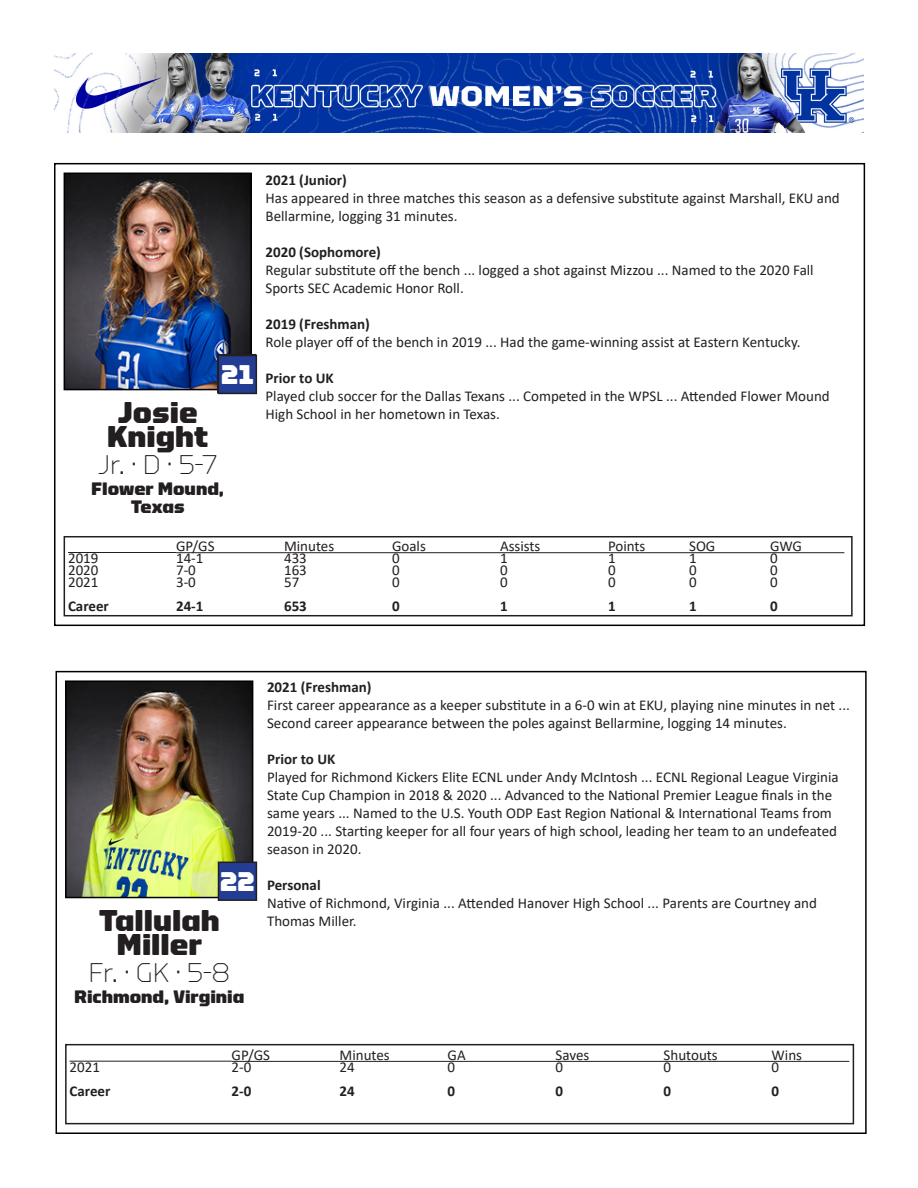
<style>
.page{position:relative;width:918px;height:1188px;background:#fff}
.page>*{position:absolute;margin:0;border:0;box-sizing:border-box;transform-origin:0 0}
.t1{font:900 30px "Torque";color:#231f20}
.t2{font:300 27px "Torque";color:#231f20}
.t3{font:900 27px "Torque";color:#fff}
.t4{font:900 18px "Torque";color:#231f20}
.t5{font:15px/18px "Calibri";color:#231f20}
.t6{font:700 15px "Calibri";color:#231f20}
</style>
<div class="page">
<div style="left:64px;top:536px;width:789px;height:80px;border:2px solid #231f20"></div>
<div style="left:54px;top:163px;width:811px;height:463px;border:2px solid #000"></div>
<img style="left:67px;top:176px;width:182px;height:211px">
<div style="left:64px;top:173px;width:188px;height:217px;border:2px solid #000"></div>
<hr style="left:68px;top:552px;width:108px;height:1px;background:#231f20">
<hr style="left:176px;top:552px;width:668px;height:1px;background:#231f20">
<div style="left:217px;top:354px;width:39px;height:39px;border:2px solid #231f20"></div>
<img style="left:54px;top:54px;width:810px;height:79px">
<div style="left:56px;top:671px;width:811px;height:463px;border:2px solid #000"></div>
<img style="left:68px;top:683px;width:182px;height:212px">
<div style="left:65px;top:680px;width:188px;height:218px;border:2px solid #000"></div>
<div style="left:65px;top:1044px;width:789px;height:80px;border:2px solid #231f20"></div>
<hr style="left:70px;top:1061px;width:162px;height:1px;background:#231f20">
<hr style="left:232px;top:1061px;width:570px;height:1px;background:#231f20">
<hr style="left:802px;top:1061px;width:47px;height:1px;background:#231f20">
<div style="left:218px;top:356px;width:38px;height:37px;background:#233d95"></div>
<div style="left:218px;top:355px;width:39px;height:39px;border:2px solid #231f20"></div>
<div style="left:219px;top:862px;width:37px;height:38px;background:#233d95"></div>
<div style="left:218px;top:862px;width:39px;height:39px;border:2px solid #231f20"></div>
<p class="t3" style="left:221px;top:360px;width:35px">21</p>
<p class="t1" style="left:118px;top:395px;width:81px">Josie</p>
<p class="t1" style="left:107px;top:419px;width:104px">Knight</p>
<p class="t2" style="left:98px;top:449px;width:121px">Jr. · D · 5-7</p>
<p class="t4" style="left:91px;top:478px;width:134px">Flower Mound,</p>
<p class="t4" style="left:131px;top:496px;width:55px">Texas</p>
<p class="t6" style="left:266px;top:169px;width:83px">2021 (Junior)</p>
<p class="t5" style="left:266px;top:188px;width:576px">Has appeared in three matches this season as a defensive substitute against Marshall, EKU and<br>Bellarmine, logging 31 minutes.</p>
<p class="t6" style="left:266px;top:241px;width:117px">2020 (Sophomore)</p>
<p class="t5" style="left:266px;top:260px;width:550px">Regular substitute off the bench ... logged a shot against Mizzou ... Named to the 2020 Fall<br>Sports SEC Academic Honor Roll.</p>
<p class="t6" style="left:266px;top:313px;width:106px">2019 (Freshman)</p>
<p class="t5" style="left:266px;top:332px;width:537px">Role player off of the bench in 2019 ... Had the game-winning assist at Eastern Kentucky.</p>
<p class="t6" style="left:266px;top:367px;width:70px">Prior to UK</p>
<p class="t5" style="left:266px;top:386px;width:566px">Played club soccer for the Dallas Texans ... Competed in the WPSL ... Attended Flower Mound<br>High School in her hometown in Texas.</p>
<p class="t5" style="left:176px;top:537px;width:40px">GP/GS</p>
<p class="t5" style="left:284px;top:537px;width:52px">Minutes</p>
<p class="t5" style="left:392px;top:537px;width:35px">Goals</p>
<p class="t5" style="left:500px;top:537px;width:42px">Assists</p>
<p class="t5" style="left:608px;top:537px;width:39px">Points</p>
<p class="t5" style="left:689px;top:537px;width:28px">SOG</p>
<p class="t5" style="left:770px;top:537px;width:34px">GWG</p>
<p class="t5" style="left:68px;top:549px;width:32px">2019</p>
<p class="t5" style="left:176px;top:549px;width:29px">14-1</p>
<p class="t5" style="left:284px;top:549px;width:24px">433</p>
<p class="t5" style="left:392px;top:549px;width:9px">0</p>
<p class="t5" style="left:500px;top:549px;width:9px">1</p>
<p class="t5" style="left:608px;top:549px;width:9px">1</p>
<p class="t5" style="left:689px;top:549px;width:9px">1</p>
<p class="t5" style="left:770px;top:549px;width:9px">0</p>
<p class="t5" style="left:68px;top:561px;width:32px">2020</p>
<p class="t5" style="left:176px;top:561px;width:21px">7-0</p>
<p class="t5" style="left:284px;top:561px;width:24px">163</p>
<p class="t5" style="left:392px;top:561px;width:9px">0</p>
<p class="t5" style="left:500px;top:561px;width:9px">0</p>
<p class="t5" style="left:608px;top:561px;width:9px">0</p>
<p class="t5" style="left:689px;top:561px;width:9px">0</p>
<p class="t5" style="left:770px;top:561px;width:9px">0</p>
<p class="t5" style="left:68px;top:573px;width:32px">2021</p>
<p class="t5" style="left:176px;top:573px;width:21px">3-0</p>
<p class="t5" style="left:284px;top:573px;width:17px">57</p>
<p class="t5" style="left:392px;top:573px;width:9px">0</p>
<p class="t5" style="left:500px;top:573px;width:9px">0</p>
<p class="t5" style="left:608px;top:573px;width:9px">0</p>
<p class="t5" style="left:689px;top:573px;width:9px">0</p>
<p class="t5" style="left:770px;top:573px;width:9px">0</p>
<p class="t6" style="left:68px;top:595px;width:42px">Career</p>
<p class="t6" style="left:176px;top:595px;width:29px">24-1</p>
<p class="t6" style="left:284px;top:595px;width:24px">653</p>
<p class="t6" style="left:392px;top:595px;width:9px">0</p>
<p class="t6" style="left:500px;top:595px;width:9px">1</p>
<p class="t6" style="left:608px;top:595px;width:9px">1</p>
<p class="t6" style="left:689px;top:595px;width:9px">1</p>
<p class="t6" style="left:770px;top:595px;width:9px">0</p>
<p class="t3" style="left:220px;top:866px;width:37px">22</p>
<p class="t1" style="left:99px;top:903px;width:122px">Tallulah</p>
<p class="t1" style="left:116px;top:927px;width:87px">Miller</p>
<p class="t2" style="left:88px;top:957px;width:143px">Fr. · GK · 5-8</p>
<p class="t4" style="left:74px;top:986px;width:172px">Richmond, Virginia</p>
<p class="t6" style="left:267px;top:677px;width:106px">2021 (Freshman)</p>
<p class="t5" style="left:267px;top:696px;width:584px">First career appearance as a keeper substitute in a 6-0 win at EKU, playing nine minutes in net ...<br>Second career appearance between the poles against Bellarmine, logging 14 minutes.</p>
<p class="t6" style="left:267px;top:749px;width:70px">Prior to UK</p>
<p class="t5" style="left:267px;top:768px;width:573px">Played for Richmond Kickers Elite ECNL under Andy McIntosh ... ECNL Regional League Virginia State Cup Champion in 2018 &amp; 2020 ... Advanced to the National Premier League finals in the same years ... Named to the U.S. Youth ODP East Region National &amp; International Teams from 2019-20 ... Starting keeper for all four years of high school, leading her team to an undefeated season in 2020.</p>
<p class="t6" style="left:267px;top:875px;width:55px">Personal</p>
<p class="t5" style="left:267px;top:894px;width:552px">Native of Richmond, Virginia ... Attended Hanover High School ... Parents are Courtney and<br>Thomas Miller.</p>
<p class="t5" style="left:232px;top:1045px;width:40px">GP/GS</p>
<p class="t5" style="left:340px;top:1045px;width:52px">Minutes</p>
<p class="t5" style="left:448px;top:1045px;width:20px">GA</p>
<p class="t5" style="left:556px;top:1045px;width:35px">Saves</p>
<p class="t5" style="left:664px;top:1045px;width:56px">Shutouts</p>
<p class="t5" style="left:772px;top:1045px;width:32px">Wins</p>
<p class="t5" style="left:70px;top:1057px;width:32px">2021</p>
<p class="t5" style="left:232px;top:1057px;width:21px">2-0</p>
<p class="t5" style="left:340px;top:1057px;width:17px">24</p>
<p class="t5" style="left:448px;top:1057px;width:9px">0</p>
<p class="t5" style="left:556px;top:1057px;width:9px">0</p>
<p class="t5" style="left:664px;top:1057px;width:9px">0</p>
<p class="t5" style="left:772px;top:1057px;width:9px">0</p>
<p class="t6" style="left:70px;top:1080px;width:42px">Career</p>
<p class="t6" style="left:232px;top:1080px;width:21px">2-0</p>
<p class="t6" style="left:340px;top:1080px;width:17px">24</p>
<p class="t6" style="left:448px;top:1080px;width:9px">0</p>
<p class="t6" style="left:556px;top:1080px;width:9px">0</p>
<p class="t6" style="left:664px;top:1080px;width:9px">0</p>
<p class="t6" style="left:772px;top:1080px;width:9px">0</p>
</div>
